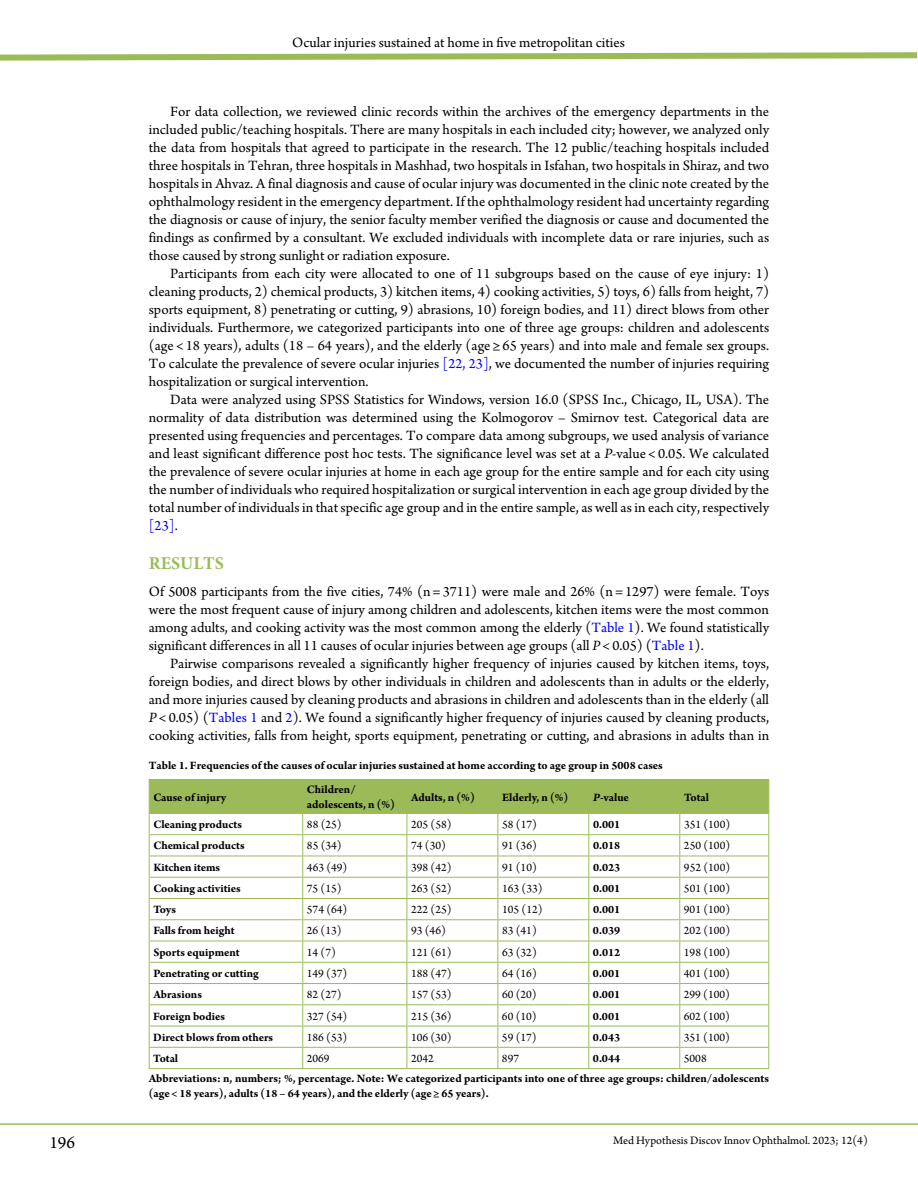
<style>
.page{position:relative;width:918px;height:1188px;background:#fff}
.page>*{position:absolute;margin:0;border:0;box-sizing:border-box;transform-origin:0 0}
.t1{font:700 18px "Minion Pro";color:#9bbb59}
.t2{font:18px "Arno Pro";color:#000}
.t3{font:15px/18px "Arno Pro";color:#000;text-align:justify}
.t4{font:700 12px/15px "Arno Pro";color:#000}
.t5{font:12px "Arno Pro";color:#000}
.s1{color:#00f}
.s2{font-style:italic}
</style>
<div class="page">
<hr style="left:0;top:1123px;width:918px;height:2px;background:#9bbb59">
<svg style="left:0;top:52px;width:918px;height:9px"></svg>
<svg style="left:149px;top:779px;width:620px;height:289px"></svg>
<hr style="left:149px;top:1068px;width:154px;height:1px;background:#9bbb59">
<hr style="left:303px;top:1068px;width:104px;height:1px;background:#9bbb59">
<hr style="left:407px;top:1068px;width:91px;height:1px;background:#9bbb59">
<hr style="left:498px;top:1068px;width:91px;height:1px;background:#9bbb59">
<hr style="left:589px;top:1068px;width:91px;height:1px;background:#9bbb59">
<hr style="left:680px;top:1068px;width:89px;height:1px;background:#9bbb59">
<p class="t3" style="left:292px;top:35px;width:334px">Ocular injuries sustained at home in five metropolitan cities</p>
<p class="t3" style="left:149px;top:104px;width:622px;text-indent:21px">For data collection, we reviewed clinic records within the archives of the emergency departments in the included public/teaching hospitals. There are many hospitals in each included city; however, we analyzed only the data from hospitals that agreed to participate in the research. The 12 public/teaching hospitals included three hospitals in Tehran, three hospitals in Mashhad, two hospitals in Isfahan, two hospitals in Shiraz, and two hospitals in Ahvaz. A final diagnosis and cause of ocular injury was documented in the clinic note created by the ophthalmology resident in the emergency department. If the ophthalmology resident had uncertainty regarding the diagnosis or cause of injury, the senior faculty member verified the diagnosis or cause and documented the findings as confirmed by a consultant. We excluded individuals with incomplete data or rare injuries, such as those caused by strong sunlight or radiation exposure.</p>
<p class="t3" style="left:149px;top:266px;width:622px;text-indent:21px">Participants from each city were allocated to one of 11 subgroups based on the cause of eye injury: 1) cleaning products, 2) chemical products, 3) kitchen items, 4) cooking activities, 5) toys, 6) falls from height, 7) sports equipment, 8) penetrating or cutting, 9) abrasions, 10) foreign bodies, and 11) direct blows from other individuals. Furthermore, we categorized participants into one of three age groups: children and adolescents (age&lt;18 years), adults (18 – 64 years), and the elderly (age≥65 years) and into male and female sex groups.<br>To calculate the prevalence of severe ocular injuries <span class="s1">[22, 23]</span>, we documented the number of injuries requiring hospitalization or surgical intervention.</p>
<p class="t3" style="left:149px;top:392px;width:622px;text-indent:21px">Data were analyzed using SPSS Statistics for Windows, version 16.0 (SPSS Inc., Chicago, IL, USA). The normality of data distribution was determined using the Kolmogorov – Smirnov test. Categorical data are presented using frequencies and percentages. To compare data among subgroups, we used analysis of variance and least significant difference post hoc tests. The significance level was set at a <span class="s2">P</span>-value&lt;0.05. We calculated the prevalence of severe ocular injuries at home in each age group for the entire sample and for each city using the number of individuals who required hospitalization or surgical intervention in each age group divided by the total number of individuals in that specific age group and in the entire sample, as well as in each city, respectively <span class="s1">[23]</span>.</p>
<p class="t1" style="left:149px;top:551px;width:77px">RESULTS</p>
<p class="t3" style="left:149px;top:583px;width:622px">Of 5008 participants from the five cities, 74% (n=3711) were male and 26% (n=1297) were female. Toys were the most frequent cause of injury among children and adolescents, kitchen items were the most common among adults, and cooking activity was the most common among the elderly (<span class="s1">Table 1</span>). We found statistically significant differences in all 11 causes of ocular injuries between age groups (all <span class="s2">P</span>&lt;0.05) (<span class="s1">Table 1</span>).</p>
<p class="t3" style="left:149px;top:655px;width:622px;text-indent:21px">Pairwise comparisons revealed a significantly higher frequency of injuries caused by kitchen items, toys, foreign bodies, and direct blows by other individuals in children and adolescents than in adults or the elderly, and more injuries caused by cleaning products and abrasions in children and adolescents than in the elderly (all <span class="s2">P</span>&lt;0.05) (<span class="s1">Tables 1</span> and <span class="s1">2</span>). We found a significantly higher frequency of injuries caused by cleaning products, cooking activities, falls from height, sports equipment, penetrating or cutting, and abrasions in adults than in</p>
<p class="t4" style="left:149px;top:758px;width:516px">Table 1. Frequencies of the causes of ocular injuries sustained at home according to age group in 5008 cases</p>
<p class="t4" style="left:153px;top:790px;width:74px">Cause of injury</p>
<p class="t4" style="left:307px;top:783px;width:90px">Children/ adolescents, n (%)</p>
<p class="t4" style="left:411px;top:790px;width:65px">Adults, n (%)</p>
<p class="t4" style="left:502px;top:790px;width:68px">Elderly, n (%)</p>
<p class="t4" style="left:593px;top:790px;width:37px"><span class="s2">P</span>-value</p>
<p class="t4" style="left:684px;top:790px;width:26px">Total</p>
<p class="t4" style="left:153px;top:818px;width:90px">Cleaning products</p>
<p class="t5" style="left:307px;top:818px;width:36px">88 (25)</p>
<p class="t5" style="left:411px;top:818px;width:42px">205 (58)</p>
<p class="t5" style="left:502px;top:818px;width:36px">58 (17)</p>
<p class="t4" style="left:593px;top:818px;width:29px">0.001</p>
<p class="t5" style="left:684px;top:818px;width:48px">351 (100)</p>
<p class="t4" style="left:153px;top:839px;width:93px">Chemical products</p>
<p class="t5" style="left:307px;top:839px;width:36px">85 (34)</p>
<p class="t5" style="left:411px;top:839px;width:36px">74 (30)</p>
<p class="t5" style="left:502px;top:839px;width:36px">91 (36)</p>
<p class="t4" style="left:593px;top:839px;width:29px">0.018</p>
<p class="t5" style="left:684px;top:839px;width:48px">250 (100)</p>
<p class="t4" style="left:153px;top:860px;width:68px">Kitchen items</p>
<p class="t5" style="left:307px;top:860px;width:42px">463 (49)</p>
<p class="t5" style="left:411px;top:860px;width:42px">398 (42)</p>
<p class="t5" style="left:502px;top:860px;width:36px">91 (10)</p>
<p class="t4" style="left:593px;top:860px;width:29px">0.023</p>
<p class="t5" style="left:684px;top:860px;width:48px">952 (100)</p>
<p class="t4" style="left:153px;top:881px;width:89px">Cooking activities</p>
<p class="t5" style="left:307px;top:881px;width:36px">75 (15)</p>
<p class="t5" style="left:411px;top:881px;width:42px">263 (52)</p>
<p class="t5" style="left:502px;top:881px;width:42px">163 (33)</p>
<p class="t4" style="left:593px;top:881px;width:29px">0.001</p>
<p class="t5" style="left:684px;top:881px;width:48px">501 (100)</p>
<p class="t4" style="left:153px;top:903px;width:24px">Toys</p>
<p class="t5" style="left:307px;top:903px;width:42px">574 (64)</p>
<p class="t5" style="left:411px;top:903px;width:42px">222 (25)</p>
<p class="t5" style="left:502px;top:903px;width:42px">105 (12)</p>
<p class="t4" style="left:593px;top:903px;width:29px">0.001</p>
<p class="t5" style="left:684px;top:903px;width:48px">901 (100)</p>
<p class="t4" style="left:153px;top:924px;width:83px">Falls from height</p>
<p class="t5" style="left:307px;top:924px;width:36px">26 (13)</p>
<p class="t5" style="left:411px;top:924px;width:36px">93 (46)</p>
<p class="t5" style="left:502px;top:924px;width:36px">83 (41)</p>
<p class="t4" style="left:593px;top:924px;width:29px">0.039</p>
<p class="t5" style="left:684px;top:924px;width:48px">202 (100)</p>
<p class="t4" style="left:153px;top:945px;width:88px">Sports equipment</p>
<p class="t5" style="left:307px;top:945px;width:31px">14 (7)</p>
<p class="t5" style="left:411px;top:945px;width:42px">121 (61)</p>
<p class="t5" style="left:502px;top:945px;width:36px">63 (32)</p>
<p class="t4" style="left:593px;top:945px;width:29px">0.012</p>
<p class="t5" style="left:684px;top:945px;width:48px">198 (100)</p>
<p class="t4" style="left:153px;top:966px;width:107px">Penetrating or cutting</p>
<p class="t5" style="left:307px;top:967px;width:42px">149 (37)</p>
<p class="t5" style="left:411px;top:967px;width:42px">188 (47)</p>
<p class="t5" style="left:502px;top:967px;width:36px">64 (16)</p>
<p class="t4" style="left:593px;top:966px;width:29px">0.001</p>
<p class="t5" style="left:684px;top:967px;width:48px">401 (100)</p>
<p class="t4" style="left:153px;top:988px;width:50px">Abrasions</p>
<p class="t5" style="left:307px;top:988px;width:36px">82 (27)</p>
<p class="t5" style="left:411px;top:988px;width:42px">157 (53)</p>
<p class="t5" style="left:502px;top:988px;width:36px">60 (20)</p>
<p class="t4" style="left:593px;top:988px;width:29px">0.001</p>
<p class="t5" style="left:684px;top:988px;width:48px">299 (100)</p>
<p class="t4" style="left:153px;top:1009px;width:73px">Foreign bodies</p>
<p class="t5" style="left:307px;top:1009px;width:42px">327 (54)</p>
<p class="t5" style="left:411px;top:1009px;width:42px">215 (36)</p>
<p class="t5" style="left:502px;top:1009px;width:36px">60 (10)</p>
<p class="t4" style="left:593px;top:1009px;width:29px">0.001</p>
<p class="t5" style="left:684px;top:1009px;width:48px">602 (100)</p>
<p class="t4" style="left:153px;top:1030px;width:121px">Direct blows from others</p>
<p class="t5" style="left:307px;top:1030px;width:42px">186 (53)</p>
<p class="t5" style="left:411px;top:1030px;width:42px">106 (30)</p>
<p class="t5" style="left:502px;top:1030px;width:36px">59 (17)</p>
<p class="t4" style="left:593px;top:1030px;width:29px">0.043</p>
<p class="t5" style="left:684px;top:1030px;width:48px">351 (100)</p>
<p class="t4" style="left:153px;top:1052px;width:26px">Total</p>
<p class="t5" style="left:307px;top:1052px;width:24px">2069</p>
<p class="t5" style="left:411px;top:1052px;width:24px">2042</p>
<p class="t5" style="left:502px;top:1052px;width:19px">897</p>
<p class="t4" style="left:593px;top:1052px;width:29px">0.044</p>
<p class="t5" style="left:684px;top:1052px;width:24px">5008</p>
<p class="t4" style="left:149px;top:1072px;width:622px">Abbreviations: n, numbers; %, percentage. Note: We categorized participants into one of three age groups: children/adolescents (age&lt;18 years), adults (18 – 64 years), and the elderly (age≥65 years).</p>
<p class="t2" style="left:49px;top:1133px;width:27px">196</p>
<p class="t5" style="left:613px;top:1134px;width:256px">Med Hypothesis Discov Innov Ophthalmol. 2023; 12(4)</p>
</div>
